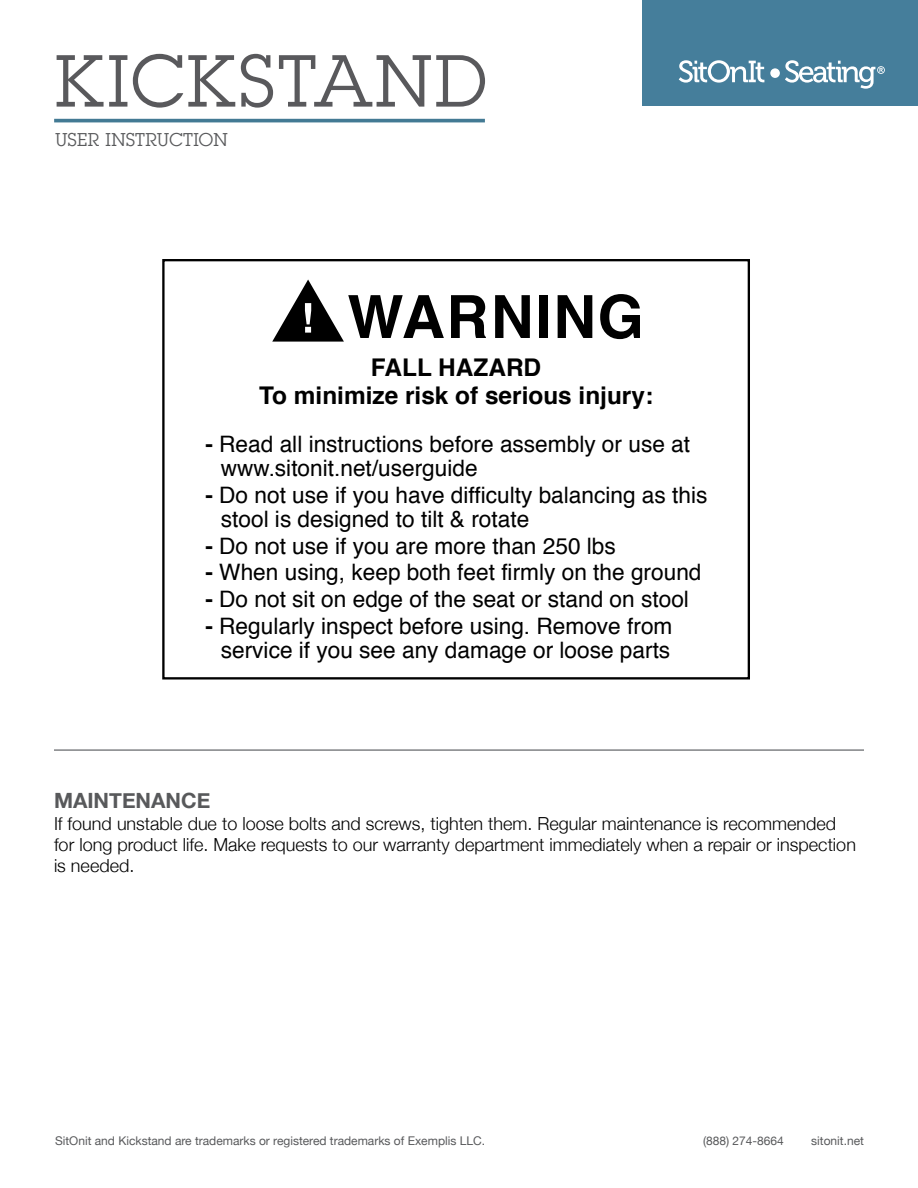
<style>
.page{position:relative;width:918px;height:1188px;background:#fff}
.page>*{position:absolute;margin:0;border:0;box-sizing:border-box;transform-origin:0 0}
.t1{font:72px "Lubalin Graph Std";letter-spacing:.03em;color:#59595c}
.t2{font:700 24.45px/27.9px "Helvetica";color:#000;text-align:center}
.t3{font:22.65px/24.5px "Helvetica";color:#000}
.t4{font:700 21px "Helvetica Neue";color:#58595b}
.t5{font:300 18px/21px "Helvetica Neue";color:#000}
.t6{font:18px "Lubalin Graph Std";letter-spacing:.015em;color:#58595b}
.t7{font:12px "Helvetica Neue";color:#58595b}
.s1{font-weight:700}
</style>
<div class="page">
<hr style="left:54px;top:749px;width:810px;height:2px;background:#808285">
<div style="left:642px;top:0;width:276px;height:106px;background:#457e9b"></div>
<svg style="left:679px;top:60px;width:206px;height:29px"></svg>
<div style="left:162px;top:259px;width:588px;height:421px;border:2px solid #000"></div>
<svg style="left:272px;top:280px;width:172px;height:62px"></svg>
<svg style="left:451px;top:295px;width:35px;height:43px"></svg>
<svg style="left:495px;top:295px;width:35px;height:43px"></svg>
<div style="left:539px;top:295px;width:9px;height:43px;background:#000"></div>
<svg style="left:558px;top:295px;width:34px;height:43px"></svg>
<svg style="left:600px;top:294px;width:40px;height:45px"></svg>
<hr style="left:54px;top:119px;width:431px;height:3px;background:#437a94">
<h1 class="t1" style="left:55px;top:36px;width:433px">KICKSTAND</h1>
<p class="t6" style="left:55px;top:128px;width:174px">USER INSTRUCTION</p>
<p class="t2" style="left:259px;top:354px;width:396px">FALL HAZARD<br>To minimize risk of serious injury:</p>
<p class="t3" style="left:221px;top:432px;width:471px;text-indent:-15px"><span class="s1">-</span> Read all instructions before assembly or use at www.sitonit.net/userguide</p>
<p class="t3" style="left:221px;top:483px;width:488px;text-indent:-15px"><span class="s1">-</span> Do not use if you have difficulty balancing as this stool is designed to tilt &amp; rotate</p>
<p class="t3" style="left:205px;top:534px;width:412px"><span class="s1">-</span> Do not use if you are more than 250 lbs</p>
<p class="t3" style="left:205px;top:561px;width:498px"><span class="s1">-</span> When using, keep both feet firmly on the ground</p>
<p class="t3" style="left:205px;top:588px;width:485px"><span class="s1">-</span> Do not sit on edge of the seat or stand on stool</p>
<p class="t3" style="left:205px;top:614px;width:469px;text-align:center"><span class="s1">-</span> Regularly inspect before using. Remove from service if you see any damage or loose parts</p>
<p class="t4" style="left:54px;top:784px;width:158px">MAINTENANCE</p>
<p class="t5" style="left:54px;top:812px;width:804px">If found unstable due to loose bolts and screws, tighten them. Regular maintenance is recommended for long product life. Make requests to our warranty department immediately when a repair or inspection is needed.</p>
<p class="t7" style="left:55px;top:1132px;width:432px">SitOnit and Kickstand are trademarks or registered trademarks of Exemplis LLC.</p>
<p class="t7" style="left:703px;top:1132px;width:82px">(888) 274-8664</p>
<p class="t7" style="left:811px;top:1132px;width:54px">sitonit.net</p>
</div>
